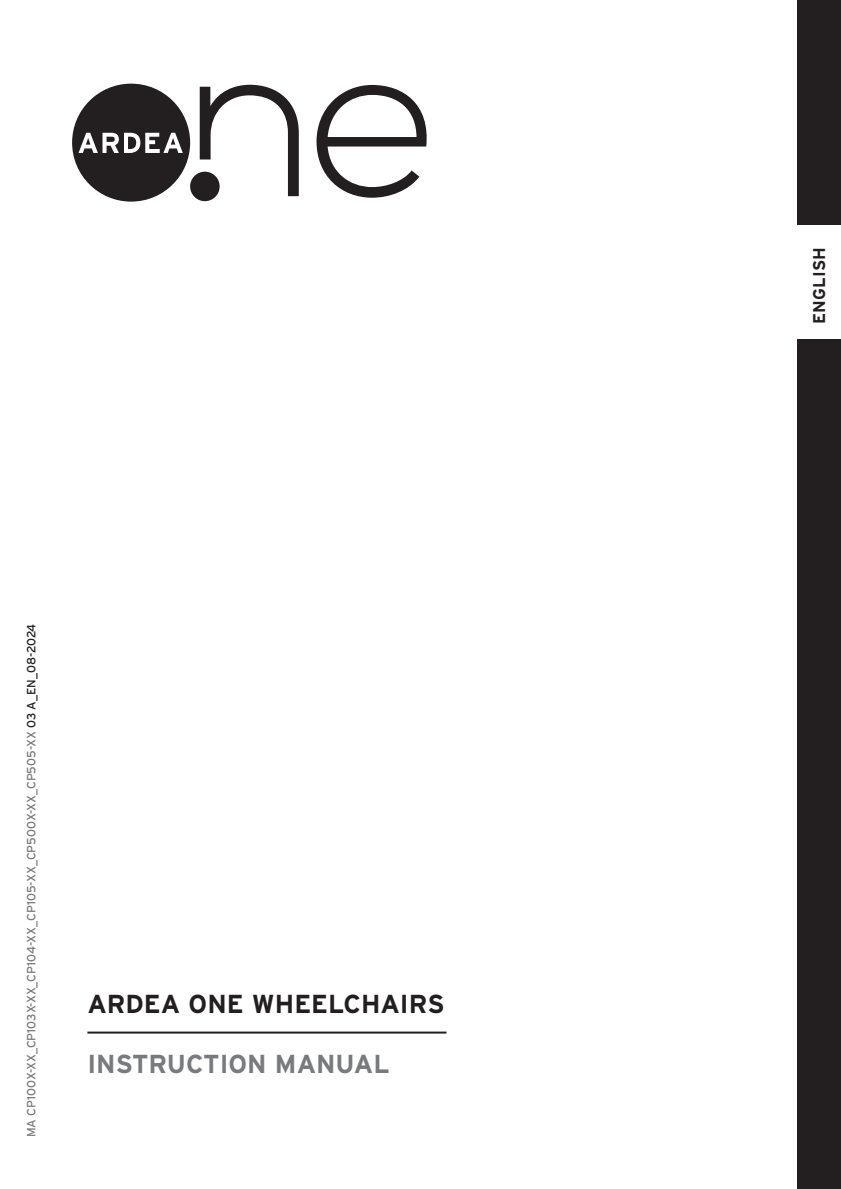
<style>
.page{position:relative;width:841px;height:1189px;background:#fff}
.page>*{position:absolute;margin:0;border:0;box-sizing:border-box;transform-origin:0 0}
.t1{font:700 26px "Interstate";color:#231f20}
.t2{font:700 26px "Interstate";color:#787a7d}
.t3{font:700 17px "Interstate";letter-spacing:.005em;color:#231f20}
.t4{font:12px "Interstate";color:#787a7d}
.s1{color:#231f20}
</style>
<div class="page">
<hr style="left:87px;top:1031px;width:359px;height:2px;background:#231f20">
<div style="left:797px;top:0;width:43px;height:1189px;background:#231f20"></div>
<div style="left:792px;top:225px;width:48px;height:114px;background:#fff"></div>
<svg style="left:200px;top:85px;width:99px;height:111px"></svg>
<svg style="left:316px;top:85px;width:111px;height:113px"></svg>
<div style="left:72px;top:84px;width:118px;height:118px;background:#231f20;border-radius:50%"></div>
<div style="left:190px;top:172px;width:29px;height:29px;background:#231f20;border-radius:50%"></div>
<svg style="left:78px;top:133px;width:105px;height:20px"></svg>
<p class="t4" style="left:25px;top:1137px;width:515px;rotate:-90deg">MA CP100X-XX_CP103X-XX_CP104-XX_CP105-XX_CP500X-XX_CP505-XX <span class="s1">03 A_EN_08-2024</span></p>
<h1 class="t1" style="left:87px;top:989px;width:358px">ARDEA ONE WHEELCHAIRS</h1>
<h1 class="t2" style="left:87px;top:1049px;width:303px">INSTRUCTION MANUAL</h1>
<h2 class="t3" style="left:809px;top:324px;width:78px;rotate:-90deg">ENGLISH</h2>
</div>
